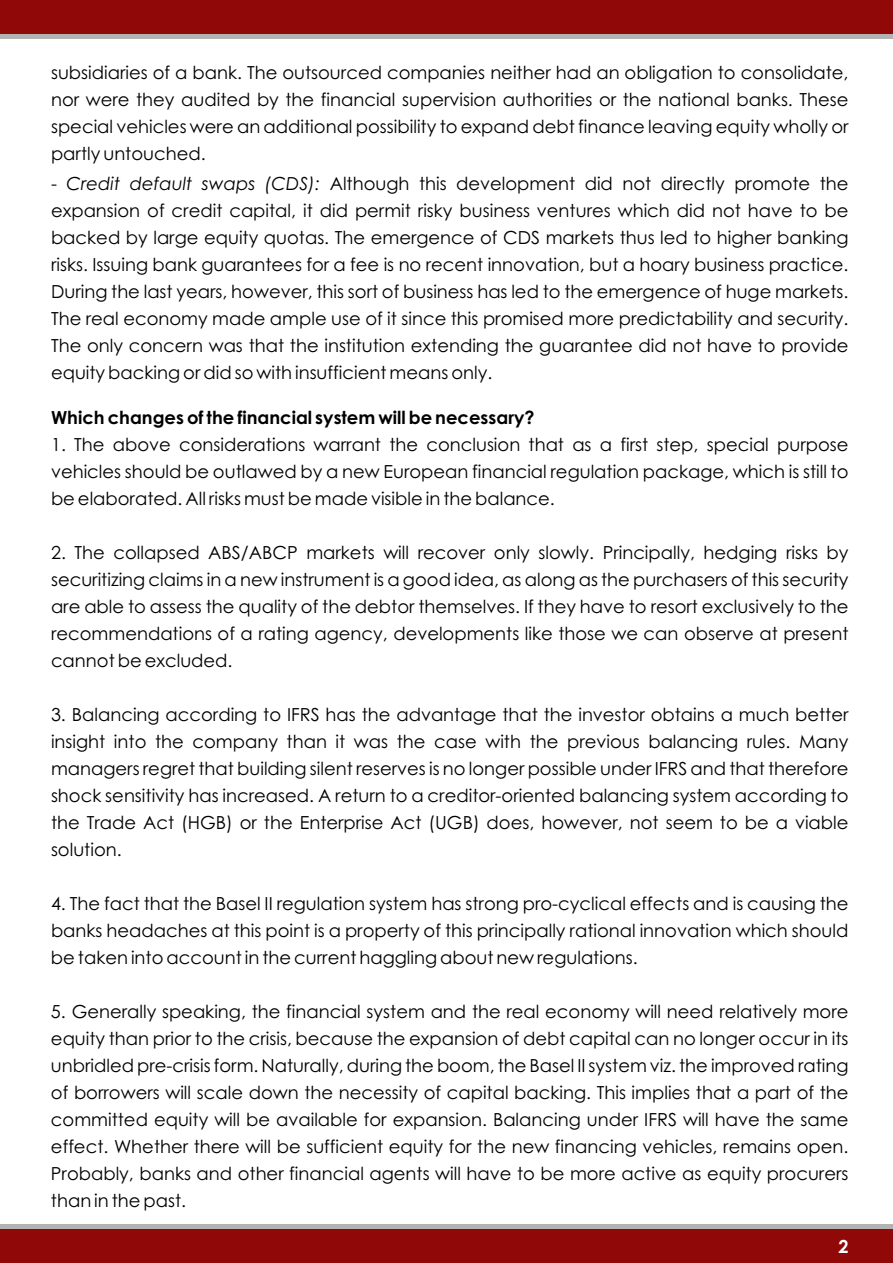
<style>
.page{position:relative;width:893px;height:1263px;background:#fff}
.page>*{position:absolute;margin:0;border:0;box-sizing:border-box;transform-origin:0 0}
.t1{font:18px/27px "Century Gothic";color:#000;text-align:justify}
.t2{font:700 18px "Century Gothic";color:#000}
.t3{font:700 18px "Century Gothic";color:#fff}
.s1{font-style:italic}
</style>
<div class="page">
<div style="left:0;top:0;width:893px;height:35px;background:#910808"></div>
<div style="left:0;top:1228px;width:893px;height:35px;background:#910808"></div>
<hr style="left:0;top:34px;width:893px;height:4px;background:#b3b3b3">
<hr style="left:0;top:1225px;width:893px;height:4px;background:#b3b3b3">
<p class="t1" style="left:51px;top:61px;width:799px">subsidiaries of a bank. The outsourced companies neither had an obligation to consolidate, nor were they audited by the financial supervision authorities or the national banks. These special vehicles were an additional possibility to expand debt finance leaving equity wholly or partly untouched.</p>
<p class="t1" style="left:51px;top:172px;width:799px">- <span class="s1">Credit default swaps (CDS):</span> Although this development did not directly promote the expansion of credit capital, it did permit risky business ventures which did not have to be backed by large equity quotas. The emergence of CDS markets thus led to higher banking risks. Issuing bank guarantees for a fee is no recent innovation, but a hoary business practice.<br>During the last years, however, this sort of business has led to the emergence of huge markets.<br>The real economy made ample use of it since this promised more predictability and security.<br>The only concern was that the institution extending the guarantee did not have to provide equity backing or did so with insufficient means only.</p>
<p class="t2" style="left:51px;top:411px;width:485px">Which changes of the financial system will be necessary?</p>
<p class="t1" style="left:51px;top:433px;width:799px">1. The above considerations warrant the conclusion that as a first step, special purpose vehicles should be outlawed by a new European financial regulation package, which is still to be elaborated. All risks must be made visible in the balance.</p>
<p class="t1" style="left:51px;top:541px;width:799px">2. The collapsed ABS/ABCP markets will recover only slowly. Principally, hedging risks by securitizing claims in a new instrument is a good idea, as along as the purchasers of this security are able to assess the quality of the debtor themselves. If they have to resort exclusively to the recommendations of a rating agency, developments like those we can observe at present cannot be excluded.</p>
<p class="t1" style="left:51px;top:703px;width:799px">3. Balancing according to IFRS has the advantage that the investor obtains a much better insight into the company than it was the case with the previous balancing rules. Many managers regret that building silent reserves is no longer possible under IFRS and that therefore shock sensitivity has increased. A return to a creditor-oriented balancing system according to the Trade Act (HGB) or the Enterprise Act (UGB) does, however, not seem to be a viable solution.</p>
<p class="t1" style="left:51px;top:892px;width:799px">4. The fact that the Basel II regulation system has strong pro-cyclical effects and is causing the banks headaches at this point is a property of this principally rational innovation which should be taken into account in the current haggling about new regulations.</p>
<p class="t1" style="left:51px;top:1000px;width:799px">5. Generally speaking, the financial system and the real economy will need relatively more equity than prior to the crisis, because the expansion of debt capital can no longer occur in its unbridled pre-crisis form. Naturally, during the boom, the Basel II system viz. the improved rating of borrowers will scale down the necessity of capital backing. This implies that a part of the committed equity will be available for expansion. Balancing under IFRS will have the same effect. Whether there will be sufficient equity for the new financing vehicles, remains open.<br>Probably, banks and other financial agents will have to be more active as equity procurers than in the past.</p>
<p class="t3" style="left:838px;top:1239px;width:12px">2</p>
</div>
